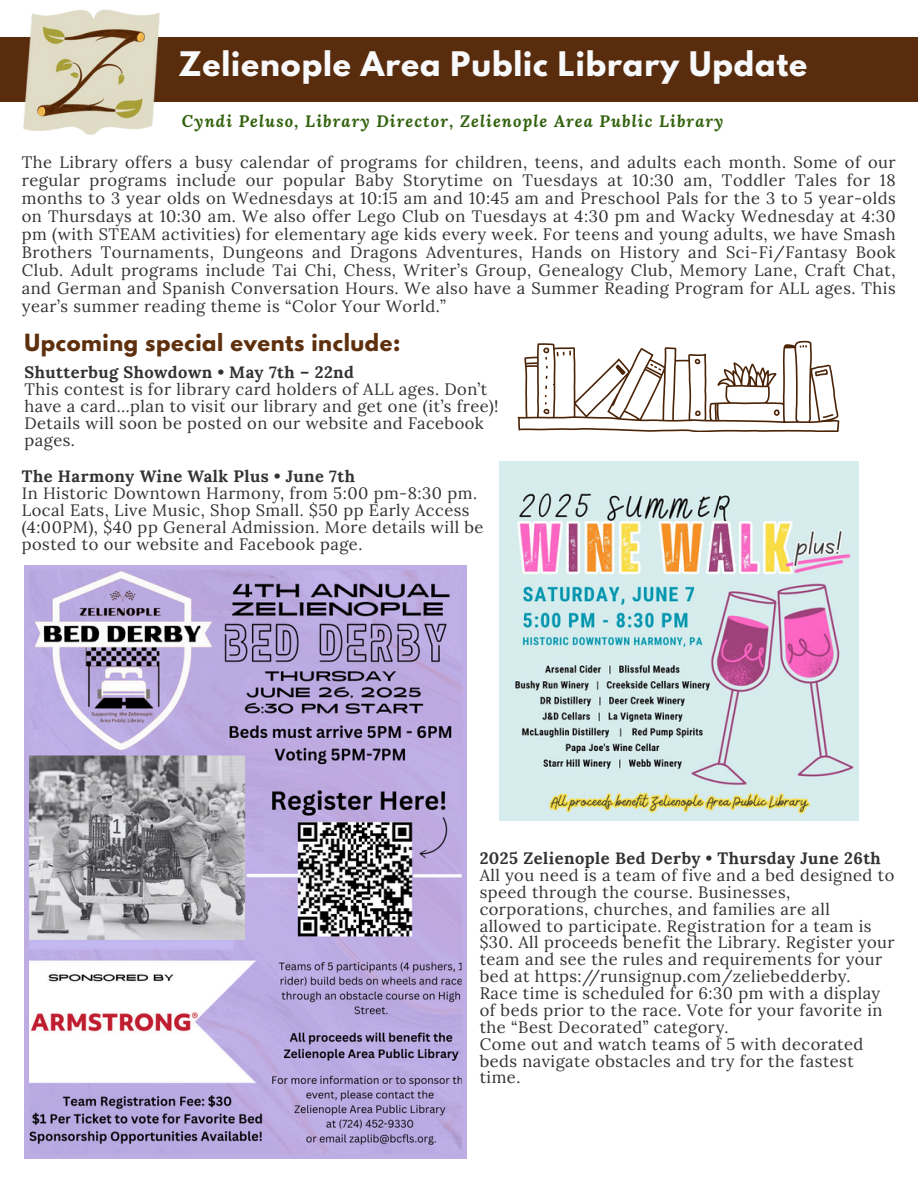
<style>
.page{position:relative;width:918px;height:1188px;background:#fff}
.page>*{position:absolute;margin:0;border:0;box-sizing:border-box;transform-origin:0 0}
.t1{font:700 30px "League Spartan";letter-spacing:.03em;color:#f8f9fa}
.t2{font:700 21px "League Spartan";letter-spacing:.03em;color:#5e300d}
.t3{font:16.5px/16.8px "Lora";letter-spacing:.03em;color:#323232}
.t4{font:700 16.5px "Lora";letter-spacing:.03em;color:#323232}
.t5{font:italic 700 16.5px "Lora";letter-spacing:.07em;color:#32620e}
</style>
<div class="page">
<div style="left:0;top:37px;width:918px;height:65px;background:#582c0c"></div>
<img style="left:23px;top:9px;width:137px;height:126px">
<svg style="left:25px;top:566px;width:441px;height:593px;background:#afa4c6"></svg>
<img style="left:499px;top:462px;width:359px;height:359px">
<svg style="left:518px;top:341px;width:321px;height:91px"></svg>
<p class="t1" style="left:179px;top:49px;width:630px">Zelienople Area Public Library Update</p>
<h1 class="t5" style="left:182px;top:110px;width:543px">Cyndi Peluso, Library Director, Zelienople Area Public Library</h1>
<h3 class="t3" style="left:22px;top:153px;width:875px;line-height:18px;text-align:justify">The Library offers a busy calendar of programs for children, teens, and adults each month. Some of our regular programs include our popular Baby Storytime on Tuesdays at 10:30 am, Toddler Tales for 18 months to 3 year olds on Wednesdays at 10:15 am and 10:45 am and Preschool Pals for the 3 to 5 year-olds on Thursdays at 10:30 am. We also offer Lego Club on Tuesdays at 4:30 pm and Wacky Wednesday at 4:30 pm (with STEAM activities) for elementary age kids every week. For teens and young adults, we have Smash Brothers Tournaments, Dungeons and Dragons Adventures, Hands on History and Sci-Fi/Fantasy Book Club. Adult programs include Tai Chi, Chess, Writer’s Group, Genealogy Club, Memory Lane, Craft Chat, and German and Spanish Conversation Hours. We also have a Summer Reading Program for ALL ages. This year’s summer reading theme is “Color Your World.”</h3>
<p class="t2" style="left:25px;top:332px;width:377px">Upcoming special events include:</p>
<p class="t4" style="left:25px;top:362px;width:331px">Shutterbug Showdown • May 7th – 22nd</p>
<h2 class="t3" style="left:25px;top:381px;width:476px">This contest is for library card holders of ALL ages. Don’t have a card…plan to visit our library and get one (it’s free)!<br>Details will soon be posted on our website and Facebook pages.</h2>
<p class="t4" style="left:22px;top:466px;width:335px">The Harmony Wine Walk Plus • June 7th</p>
<p class="t3" style="left:22px;top:485px;width:463px">In Historic Downtown Harmony, from 5:00 pm-8:30 pm.<br>Local Eats, Live Music, Shop Small. $50 pp Early Access (4:00PM), $40 pp General Admission. More details will be posted to our website and Facebook page.</p>
<p class="t4" style="left:480px;top:847px;width:403px">2025 Zelienople Bed Derby • Thursday June 26th</p>
<p class="t3" style="left:480px;top:866px;width:416px">All you need is a team of five and a bed designed to speed through the course. Businesses, corporations, churches, and families are all allowed to participate. Registration for a team is $30. All proceeds benefit the Library. Register your team and see the rules and requirements for your bed at https://runsignup.com/zeliebedderby.</p>
<p class="t3" style="left:480px;top:985px;width:404px">Race time is scheduled for 6:30 pm with a display of beds prior to the race. Vote for your favorite in the “Best Decorated” category.</p>
<p class="t3" style="left:480px;top:1035px;width:385px">Come out and watch teams of 5 with decorated beds navigate obstacles and try for the fastest time.</p>
</div>
